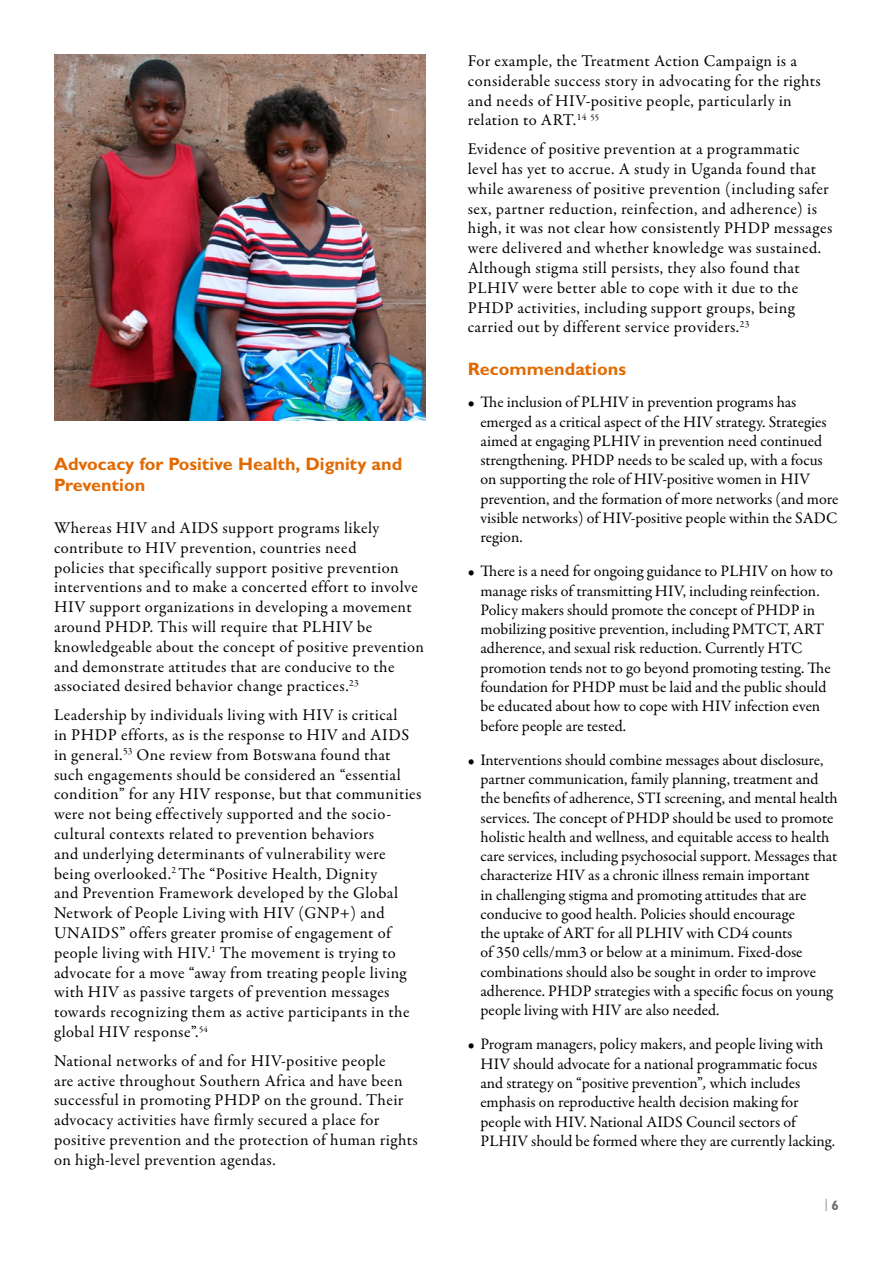
<style>
.page{position:relative;width:893px;height:1263px;background:#fff}
.page>*{position:absolute;margin:0;border:0;box-sizing:border-box;transform-origin:0 0}
.t1{font:700 18px/21.6px "Gill Sans MT Pro";color:#e16a03}
.t2{font:16.5px/19.8px "Garamond Premr Pro";letter-spacing:.025em;color:#000}
.t3{font:16.05px/19.2px "Garamond Premr Pro";color:#000}
.t4{font:300 13.5px "Gill Sans MT Pro";color:#706f6f}
.s1{font-style:italic}
.s2{font-weight:700}
</style>
<div class="page">
<img style="left:54px;top:54px;width:371px;height:367px">
<p class="t1" style="left:54px;top:453px;width:350px">Advocacy for Positive Health, Dignity and<br>Prevention</p>
<p class="t2" style="left:54px;top:518px;width:372px">Whereas HIV and AIDS support programs likely contribute to HIV prevention, countries need<br>policies that specifically support positive prevention interventions and to make a concerted effort to involve HIV support organizations in developing a movement around PHDP. This will require that PLHIV be knowledgeable about the concept of positive prevention and demonstrate attitudes that are conducive to the associated desired behavior change practices.<sup>23</sup></p>
<p class="t2" style="left:54px;top:705px;width:369px">Leadership by individuals living with HIV is critical<br>in PHDP efforts, as is the response to HIV and AIDS in general.<sup>53</sup> One review from Botswana found that such engagements should be considered an “essential condition” for any HIV response, but that communities were not being effectively supported and the socio&shy;cultural contexts related to prevention behaviors<br>and underlying determinants of vulnerability were being overlooked.<sup>2</sup> The “Positive Health, Dignity<br>and Prevention Framework developed by the Global Network of People Living with HIV (GNP+) and UNAIDS” offers greater promise of engagement of people living with HIV.<sup>1</sup> The movement is trying to advocate for a move “away from treating people living with HIV as passive targets of prevention messages towards recognizing them as active participants in the global HIV response”.<sup>54</sup></p>
<p class="t2" style="left:54px;top:1051px;width:365px">National networks of and for HIV-positive people<br>are active throughout Southern Africa and have been successful in promoting PHDP on the ground. Their advocacy activities have firmly secured a place for positive prevention and the protection of human rights on high-level prevention agendas.</p>
<p class="t2" style="left:468px;top:51px;width:355px">For example, the Treatment Action Campaign is a considerable success story in advocating for the rights and needs of HIV-positive people, particularly in relation to ART.<sup>14</sup> <sup>55</sup></p>
<p class="t2" style="left:468px;top:139px;width:366px">Evidence of positive prevention at a programmatic level has yet to accrue. A study in Uganda found that while awareness of positive prevention (including safer sex, partner reduction, reinfection, and adherence) is high, it was not clear how consistently PHDP messages were delivered and whether knowledge was sustained.<br>Although stigma still persists, they also found that PLHIV were better able to cope with it due to the PHDP activities, including support groups, being carried out by different service providers.<sup>23</sup></p>
<p class="t1" style="left:468px;top:358px;width:160px">Recommendations</p>
<p class="t3" style="left:480px;top:393px;width:359px;text-indent:-13px">• The inclusion of PLHIV in prevention programs has emerged as a critical aspect of the HIV strategy. Strategies aimed at engaging PLHIV in prevention need continued strengthening. PHDP needs to be scaled up, with a focus on supporting the role of HIV-positive women in HIV prevention, and the formation of more networks (and more visible networks) of HIV-positive people within the SADC region.</p>
<p class="t3" style="left:480px;top:562px;width:354px;text-indent:-13px">• There is a need for ongoing guidance to PLHIV on how to manage risks of transmitting HIV, including reinfection.<br>Policy makers should promote the concept of PHDP in mobilizing positive prevention, including PMTCT, ART adherence, and sexual risk reduction. Currently HTC promotion tends not to go beyond promoting testing. The foundation for PHDP must be laid and the public should be educated about how to cope with HIV infection even before people are tested.</p>
<p class="t3" style="left:480px;top:750px;width:359px;text-indent:-13px">• Interventions should combine messages about disclosure, partner communication, family planning, treatment and the benefits of adherence, STI screening, and mental health services. The concept of PHDP should be used to promote holistic health and wellness, and equitable access to health care services, including psychosocial support. Messages that characterize HIV as a chronic illness remain important<br>in challenging stigma and promoting attitudes that are conducive to good health. Policies should encourage<br>the uptake of ART for all PLHIV with CD4 counts<br>of 350 cells/mm3 or below at a minimum. Fixed-dose combinations should also be sought in order to improve adherence. PHDP strategies with a specific focus on young people living with HIV are also needed.</p>
<p class="t3" style="left:480px;top:1035px;width:356px;text-indent:-13px">• Program managers, policy makers, and people living with HIV should advocate for a national programmatic focus and strategy on “positive prevention”<span class="s1">,</span> which includes emphasis on reproductive health decision making for people with HIV. National AIDS Council sectors of PLHIV should be formed where they are currently lacking.</p>
<p class="t4" style="left:825px;top:1196px;width:16px">| <span class="s2">6</span></p>
</div>
